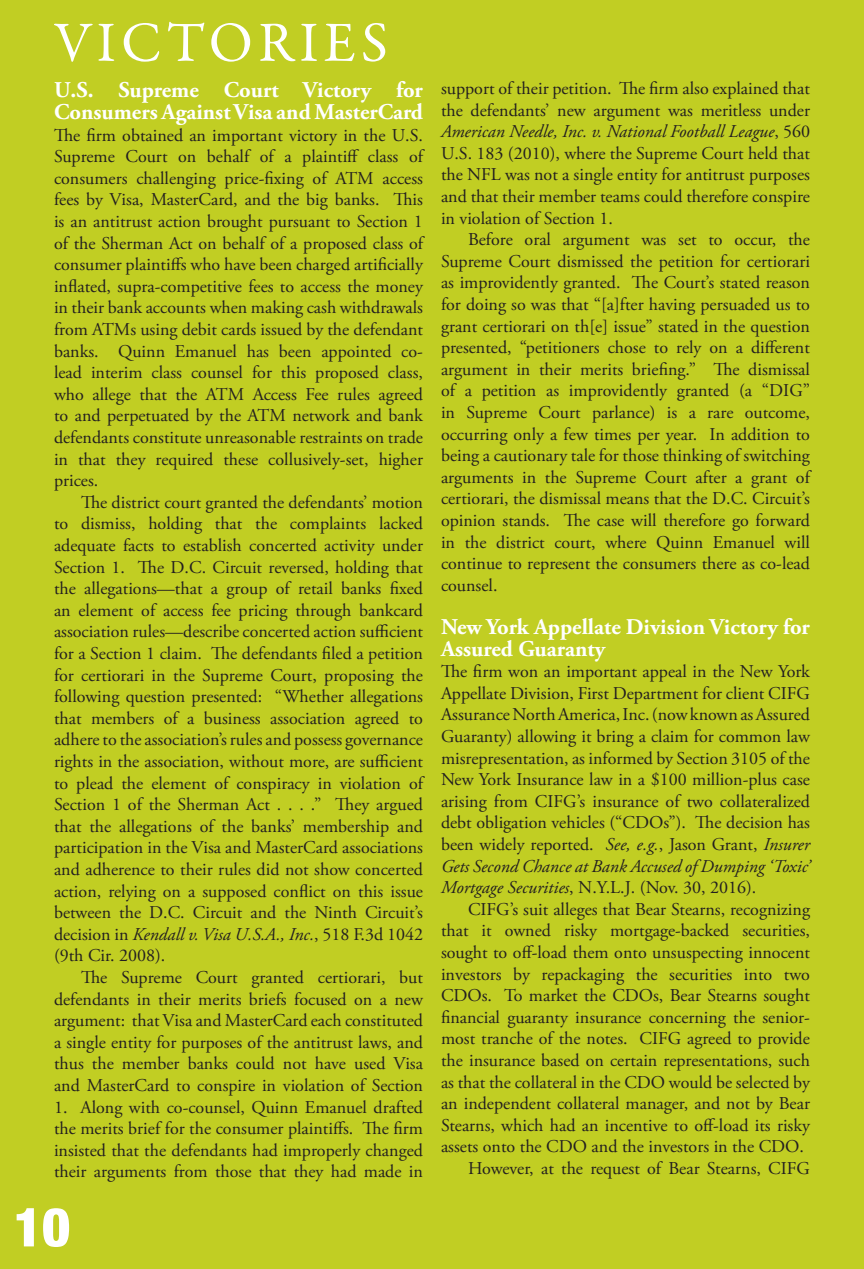
<style>
.page{position:relative;width:864px;height:1269px;background:#c1ce23}
.page>*{position:absolute;margin:0;border:0;box-sizing:border-box;transform-origin:0 0}
.t1{font:57px "Garamond Premr Pro";letter-spacing:.09em;color:#fff}
.t2{font:900 condensed 54px "Helvetica Neue";color:#fff}
.QE_-_Main_Article_St{font:700 22.5px/21.6px "Adobe Garamond Pro";color:#fff}
.QE_-_Main_Article_St-2{font:18px/21.6px "Adobe Garamond Pro";color:#231f20;text-align:justify}
.s1{font-style:italic}
</style>
<div class="page">
<p class="t1" style="left:54px;top:8px;width:335px">VICTORIES</p>
<p class="QE_-_Main_Article_St" style="left:54px;top:80px;width:370px">U.S. Supreme Court Victory for<br>Consumers Against Visa and MasterCard</p>
<p class="QE_-_Main_Article_St-2" style="left:54px;top:125px;width:371px">The firm obtained an important victory in the U.S.<br>Supreme Court on behalf of a plaintiff class of consumers challenging price-fixing of ATM access fees by Visa, MasterCard, and the big banks. This is an antitrust action brought pursuant to Section 1 of the Sherman Act on behalf of a proposed class of consumer plaintiffs who have been charged artificially inflated, supra-competitive fees to access the money in their bank accounts when making cash withdrawals from ATMs using debit cards issued by the defendant banks. Quinn Emanuel has been appointed co&shy;lead interim class counsel for this proposed class, who allege that the ATM Access Fee rules agreed to and perpetuated by the ATM network and bank defendants constitute unreasonable restraints on trade in that they required these collusively-set, higher prices.</p>
<p class="QE_-_Main_Article_St-2" style="left:54px;top:492px;width:371px;text-indent:27px">The district court granted the defendants’ motion to dismiss, holding that the complaints lacked adequate facts to establish concerted activity under Section 1. The D.C. Circuit reversed, holding that the allegations—that a group of retail banks fixed an element of access fee pricing through bankcard association rules—describe concerted action sufficient for a Section 1 claim. The defendants filed a petition for certiorari in the Supreme Court, proposing the following question presented: “Whether allegations that members of a business association agreed to adhere to the association’s rules and possess governance rights in the association, without more, are sufficient to plead the element of conspiracy in violation of Section 1 of the Sherman Act . . . .” They argued that the allegations of the banks’ membership and participation in the Visa and MasterCard associations and adherence to their rules did not show concerted action, relying on a supposed conflict on this issue between the D.C. Circuit and the Ninth Circuit’s decision in <span class="s1">Kendall v. Visa U.S.A., Inc.</span>, 518 F.3d 1042 (9th Cir. 2008).</p>
<p class="QE_-_Main_Article_St-2" style="left:54px;top:967px;width:371px;text-indent:27px">The Supreme Court granted certiorari, but defendants in their merits briefs focused on a new argument: that Visa and MasterCard each constituted a single entity for purposes of the antitrust laws, and thus the member banks could not have used Visa and MasterCard to conspire in violation of Section</p>
<p class="QE_-_Main_Article_St-2" style="left:54px;top:1097px;width:371px">1. Along with co-counsel, Quinn Emanuel drafted the merits brief for the consumer plaintiffs. The firm insisted that the defendants had improperly changed their arguments from those that they had made in</p>
<p class="t2" style="left:14px;top:1194px;width:58px">10</p>
<p class="QE_-_Main_Article_St-2" style="left:441px;top:78px;width:371px">support of their petition. The firm also explained that the defendants’ new argument was meritless under <span class="s1">American Needle, Inc. v. National Football League</span>, 560<br>U.S. 183 (2010), where the Supreme Court held that the NFL was not a single entity for antitrust purposes and that their member teams could therefore conspire in violation of Section 1.</p>
<p class="QE_-_Main_Article_St-2" style="left:441px;top:229px;width:371px;text-indent:27px">Before oral argument was set to occur, the Supreme Court dismissed the petition for certiorari as improvidently granted. The Court’s stated reason for doing so was that “[a]fter having persuaded us to grant certiorari on th[e] issue” stated in the question presented, “petitioners chose to rely on a different argument in their merits briefing.” The dismissal of a petition as improvidently granted (a “DIG” in Supreme Court parlance) is a rare outcome, occurring only a few times per year. In addition to being a cautionary tale for those thinking of switching arguments in the Supreme Court after a grant of certiorari, the dismissal means that the D.C. Circuit’s opinion stands. The case will therefore go forward in the district court, where Quinn Emanuel will continue to represent the consumers there as co-lead counsel.</p>
<p class="QE_-_Main_Article_St" style="left:441px;top:617px;width:370px">New York Appellate Division Victory for<br>Assured Guaranty</p>
<p class="QE_-_Main_Article_St-2" style="left:441px;top:661px;width:371px">The firm won an important appeal in the New York Appellate Division, First Department for client CIFG Assurance North America, Inc. (now known as Assured Guaranty) allowing it bring a claim for common law misrepresentation, as informed by Section 3105 of the New York Insurance law in a $100 million-plus case arising from CIFG’s insurance of two collateralized debt obligation vehicles (“CDOs”). The decision has been widely reported. <span class="s1">See, e.g.</span>, Jason Grant, <span class="s1">Insurer Gets Second Chance at Bank Accused of Dumping ‘Toxic’ Mortgage Securities</span>, N.Y.L.J. (Nov. 30, 2016).</p>
<p class="QE_-_Main_Article_St-2" style="left:441px;top:899px;width:371px;text-indent:27px">CIFG’s suit alleges that Bear Stearns, recognizing that it owned risky mortgage-backed securities, sought to off-load them onto unsuspecting innocent investors by repackaging the securities into two CDOs. To market the CDOs, Bear Stearns sought financial guaranty insurance concerning the senior&shy;most tranche of the notes. CIFG agreed to provide the insurance based on certain representations, such as that the collateral in the CDO would be selected by an independent collateral manager, and not by Bear Stearns, which had an incentive to off-load its risky assets onto the CDO and the investors in the CDO.</p>
<p class="QE_-_Main_Article_St-2" style="left:468px;top:1158px;width:344px">However, at the request of Bear Stearns, CIFG</p>
</div>
